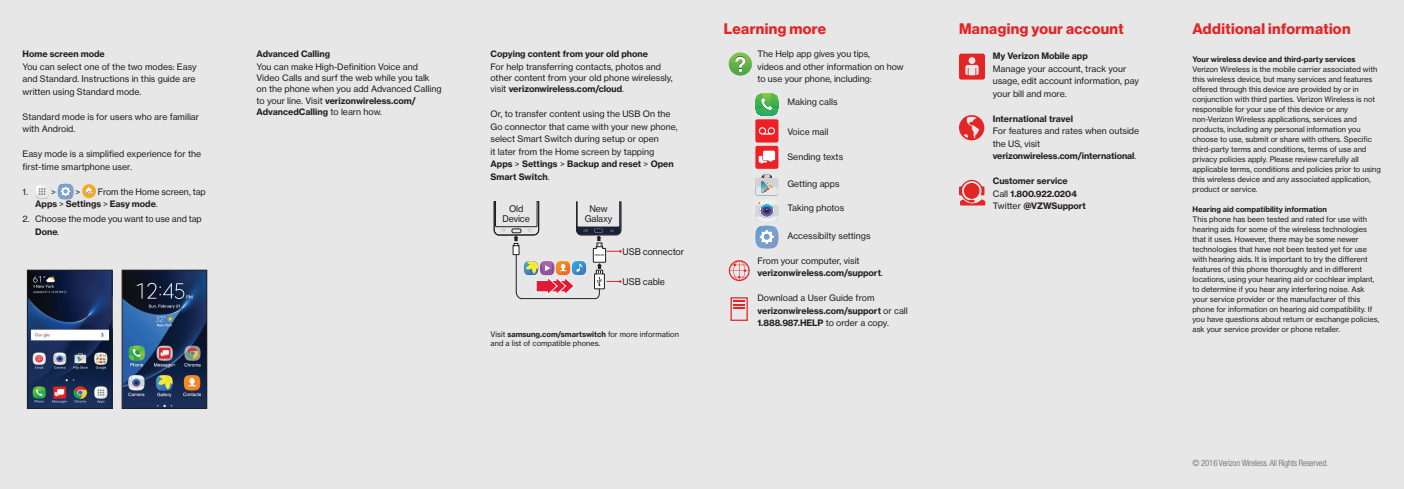
<style>
.page{position:relative;width:1404px;height:489px;background:#fff}
.page>*{position:absolute;margin:0;border:0;box-sizing:border-box;transform-origin:0 0}
.t1{font:15px "N Haas Grotesk DS Std 75 Bd";letter-spacing:.025em;color:#e32525}
.t2{font:9.12px/9.8px "N Haas Grotesk TX Std 55 Rg";letter-spacing:-.01em;color:#231f20;text-align:center}
.t3{font:8.75px/12.5px "N Haas Grotesk TX Std 55 Rg";color:#231f20}
.t4{font:8.75px/12.5px "N Haas Grotesk TX Std 75 Bd";color:#231f20}
.t5{font:300 condensed 8.75px "Helvetica Neue LT Std";letter-spacing:-.02em;color:#636366}
.t6{font:7.5px/10px "N Haas Grotesk TX Std 55 Rg";color:#231f20}
.t7{font:7.5px "N Haas Grotesk TX Std 75 Bd";color:#231f20}
.s1{font-family:"N Haas Grotesk TX Std 55 Rg"}
.s2{font-family:"Apex Sans";font-size:10px}
.s3{font-family:"N Haas Grotesk TX Std 75 Bd"}
</style>
<div class="page">
<div style="left:0;top:0;width:1403px;height:489px;background:#e6e7e6"></div>
<svg style="left:35px;top:185px;width:14px;height:14px"></svg>
<svg style="left:58px;top:184px;width:16px;height:15px"></svg>
<div style="left:82px;top:184px;width:14px;height:14px;background:#f3ac1d;border-radius:50%"></div>
<svg style="left:85px;top:187px;width:8px;height:8px"></svg>
<svg style="left:959px;top:54px;width:25px;height:26px"></svg>
<svg style="left:959px;top:180px;width:26px;height:25px"></svg>
<svg style="left:959px;top:115px;width:25px;height:25px"></svg>
<img style="left:29px;top:272px;width:81px;height:135px">
<div style="left:27px;top:270px;width:85px;height:139px;border:1px solid #231f20"></div>
<img style="left:124px;top:272px;width:81px;height:135px">
<div style="left:122px;top:270px;width:85px;height:139px;border:1px solid #231f20"></div>
<svg style="left:728px;top:260px;width:21px;height:21px"></svg>
<div style="left:730px;top:297px;width:17px;height:24px;border:1px solid #e32525"></div>
<svg style="left:733px;top:300px;width:11px;height:9px"></svg>
<svg style="left:755px;top:93px;width:23px;height:24px"></svg>
<div style="left:755px;top:119px;width:23px;height:23px;background:#ed2026;border-radius:3px"></div>
<svg style="left:758px;top:127px;width:17px;height:8px"></svg>
<div style="left:755px;top:146px;width:23px;height:23px;background:#ed2026;border-radius:3px"></div>
<svg style="left:758px;top:151px;width:17px;height:13px"></svg>
<svg style="left:755px;top:175px;width:23px;height:74px"></svg>
<svg style="left:728px;top:53px;width:23px;height:23px"></svg>
<svg style="left:493px;top:201px;width:128px;height:99px"></svg>
<p class="t4" style="left:22px;top:48px;width:84px">Home screen mode</p>
<p class="t3" style="left:22px;top:61px;width:176px">You can select one of the two modes: Easy and Standard. Instructions in this guide are written using Standard mode.</p>
<p class="t3" style="left:22px;top:111px;width:178px">Standard mode is for users who are familiar with Android.</p>
<p class="t3" style="left:22px;top:148px;width:180px">Easy mode is a simplified experience for the first-time smartphone user.</p>
<p class="t3" style="left:22px;top:186px;width:7px">1.</p>
<p class="t3" style="left:51px;top:186px;width:31px">&gt; &gt;</p>
<p class="t3" style="left:98px;top:186px;width:109px">From the Home screen, tap</p>
<p class="t4" style="left:35px;top:198px;width:124px">Apps <span class="s1">&gt;</span> Settings <span class="s1">&gt;</span> Easy mode<span class="s1">.</span></p>
<p class="t3" style="left:22px;top:213px;width:181px">2. Choose the mode you want to use and tap</p>
<p class="t4" style="left:35px;top:226px;width:26px">Done<span class="s2">.</span></p>
<p class="t4" style="left:256px;top:48px;width:75px">Advanced Calling</p>
<p class="t3" style="left:256px;top:61px;width:186px;line-height:11.2px">You can make High-Definition Voice and<br>Video Calls and surf the web while you talk on the phone when you add Advanced Calling</p>
<p class="t4" style="left:256px;top:95px;width:161px;line-height:11.2px"><span class="s1">to your line. Visit</span> verizonwireless.com/<br>AdvancedCalling <span class="s1">to learn how.</span></p>
<p class="t4" style="left:490px;top:48px;width:159px">Copying content from your old phone</p>
<p class="t3" style="left:490px;top:61px;width:184px;line-height:11.2px">For help transferring contacts, photos and other content from your old phone wirelessly,</p>
<p class="t4" style="left:490px;top:83px;width:135px"><span class="s1">visit</span> verizonwireless.com/cloud<span class="s1">.</span></p>
<p class="t3" style="left:490px;top:108px;width:189px">Or, to transfer content using the USB On the Go connector that came with your new phone, select Smart Switch during setup or open<br>it later from the Home screen by tapping</p>
<p class="t4" style="left:490px;top:158px;width:185px">Apps <span class="s1">&gt;</span> Settings <span class="s1">&gt;</span> Backup and reset <span class="s1">&gt;</span> Open<br>Smart Switch<span class="s1">.</span></p>
<p class="t2" style="left:502px;top:204px;width:29px">Old<br>Device</p>
<p class="t2" style="left:584px;top:204px;width:29px">New<br>Galaxy</p>
<p class="t2" style="left:622px;top:246px;width:63px">USB connector</p>
<p class="t2" style="left:622px;top:276px;width:44px">USB cable</p>
<p class="t6" style="left:490px;top:330px;width:190px;line-height:8.8px">Visit <span class="s3">samsung.com/smartswitch</span> for more information and a list of compatible phones.</p>
<h1 class="t1" style="left:723px;top:20px;width:104px">Learning more</h1>
<p class="t3" style="left:757px;top:48px;width:148px">The Help app gives you tips,<br>videos and other information on how to use your phone, including:</p>
<p class="t3" style="left:787px;top:96px;width:52px">Making calls</p>
<p class="t3" style="left:787px;top:126px;width:42px">Voice mail</p>
<p class="t3" style="left:787px;top:151px;width:57px">Sending texts</p>
<p class="t3" style="left:787px;top:178px;width:54px">Getting apps</p>
<p class="t3" style="left:787px;top:202px;width:58px">Taking photos</p>
<p class="t3" style="left:787px;top:229px;width:85px">Accessibilty settings</p>
<p class="t3" style="left:757px;top:254px;width:104px">From your computer, visit</p>
<p class="t4" style="left:757px;top:267px;width:127px">verizonwireless.com/support<span class="s1">.</span></p>
<p class="t3" style="left:757px;top:292px;width:118px">Download a User Guide from</p>
<p class="t4" style="left:757px;top:304px;width:152px">verizonwireless.com/support <span class="s1">or call<br></span>1.888.987.HELP <span class="s1">to order a copy.</span></p>
<h1 class="t1" style="left:958px;top:20px;width:166px">Managing your account</h1>
<p class="t4" style="left:992px;top:50px;width:97px">My Verizon Mobile app</p>
<p class="t3" style="left:992px;top:62px;width:148px">Manage your account, track your usage, edit account information, pay your bill and more.</p>
<p class="t4" style="left:992px;top:112px;width:82px">International travel</p>
<p class="t3" style="left:992px;top:125px;width:148px">For features and rates when outside the US, visit</p>
<p class="t4" style="left:992px;top:150px;width:145px">verizonwireless.com/international<span class="s1">.</span></p>
<p class="t4" style="left:992px;top:175px;width:94px">Customer service<br><span class="s1">Call</span> 1.800.922.0204<br><span class="s1">Twitter</span> @VZWSupport</p>
<h1 class="t1" style="left:1192px;top:20px;width:160px">Additional information</h1>
<p class="t7" style="left:1192px;top:55px;width:165px">Your wireless device and third-party services</p>
<p class="t6" style="left:1192px;top:64px;width:190px">Verizon Wireless is the mobile carrier associated with this wireless device, but many services and features offered through this device are provided by or in conjunction with third parties. Verizon Wireless is not responsible for your use of this device or any non-Verizon Wireless applications, services and products, including any personal information you choose to use, submit or share with others. Specific third-party terms and conditions, terms of use and privacy policies apply. Please review carefully all applicable terms, conditions and policies prior to using this wireless device and any associated application, product or service.</p>
<p class="t7" style="left:1192px;top:205px;width:136px">Hearing aid compatibility information</p>
<p class="t6" style="left:1192px;top:214px;width:188px">This phone has been tested and rated for use with hearing aids for some of the wireless technologies that it uses. However, there may be some newer technologies that have not been tested yet for use with hearing aids. It is important to try the different features of this phone thoroughly and in different locations, using your hearing aid or cochlear implant, to determine if you hear any interfering noise. Ask your service provider or the manufacturer of this phone for information on hearing aid compatibility. If you have questions about return or exchange policies, ask your service provider or phone retailer.</p>
<p class="t5" style="left:1192px;top:458px;width:137px">© 2016 Verizon Wireless. All Rights Reserved.</p>
</div>
